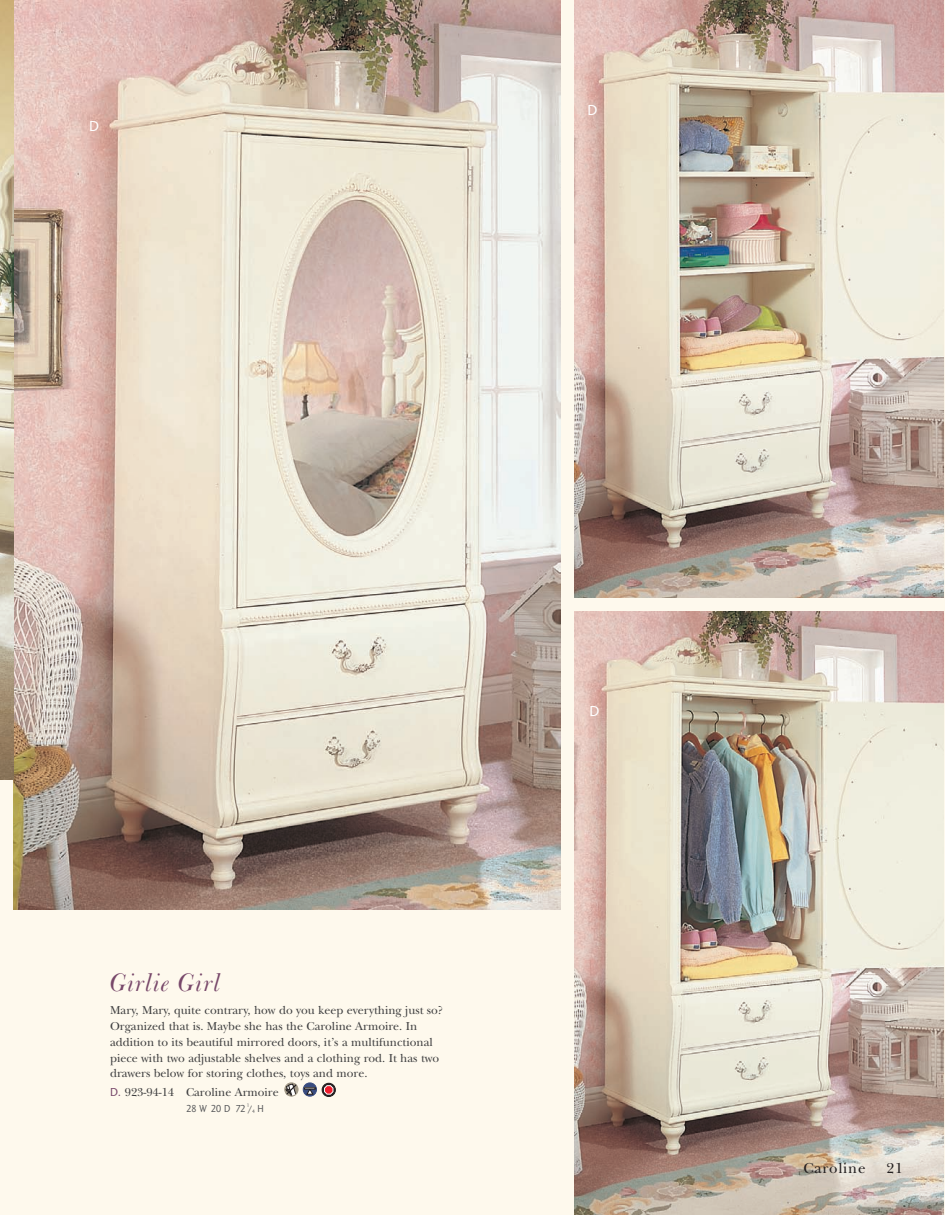
<style>
.page{position:relative;width:945px;height:1215px;background:#fef9ed}
.page>*{position:absolute;margin:0;border:0;box-sizing:border-box;transform-origin:0 0}
.t1{font:italic 24px "Bulmer BT";letter-spacing:.05em;color:#78486a}
.t2{font:15px "New Baskerville";letter-spacing:.05em;color:#231f20}
.t3{font:15px "Charlotte Sans Book Plain";color:#fff}
.t4{font:12px/15.8px "New Baskerville";color:#3e3e3f}
.t5{font:10.5px "Charlotte Sans Book Plain";letter-spacing:-.07em;color:#57585a;scale:.9 1}
.s1{font-family:"Charlotte Sans Book Plain";color:#78486a}
.s2{font-size:5.25px}
</style>
<div class="page">
<img style="left:14px;top:0;width:546px;height:910px">
<img style="left:575px;top:612px;width:369px;height:602px">
<img style="left:575px;top:0;width:369px;height:598px">
<img style="left:0;top:0;width:14px;height:779px">
<div style="left:322px;top:1083px;width:14px;height:14px;border:1px solid #231f20;border-radius:50%"></div>
<svg style="left:324px;top:1085px;width:10px;height:10px"></svg>
<svg style="left:303px;top:1083px;width:14px;height:13px"></svg>
<div style="left:303px;top:1083px;width:14px;height:13px;border:1px solid #394c7f;border-radius:50%"></div>
<svg style="left:304px;top:1088px;width:11px;height:7px"></svg>
<svg style="left:285px;top:1083px;width:13px;height:13px"></svg>
<p class="t3" style="left:89px;top:117px;width:12px">D</p>
<p class="t3" style="left:587px;top:101px;width:12px">D</p>
<h1 class="t1" style="left:110px;top:967px;width:112px">Girlie Girl</h1>
<p class="t4" style="left:110px;top:1003px;width:334px">Mary, Mary, quite contrary, how do you keep everything just so?<br>Organized that is. Maybe she has the Caroline Armoire. In addition to its beautiful mirrored doors, it’s a multifunctional piece with two adjustable shelves and a clothing rod. It has two drawers below for storing clothes, toys and more.</p>
<p class="t4" style="left:110px;top:1084px;width:170px"><span class="s1">D.</span> 923-94-14 Caroline Armoire</p>
<p class="t5" style="left:186px;top:1102px;width:72px">28W 20D 72<sup>1</sup></p>
<p class="t5" style="left:248px;top:1103px;width:19px">/<span class="s2">4</span> H</p>
<p class="t3" style="left:590px;top:702px;width:12px">D</p>
<p class="t2" style="left:803px;top:1159px;width:64px">Caroline</p>
<p class="t2" style="left:887px;top:1159px;width:18px">21</p>
</div>
